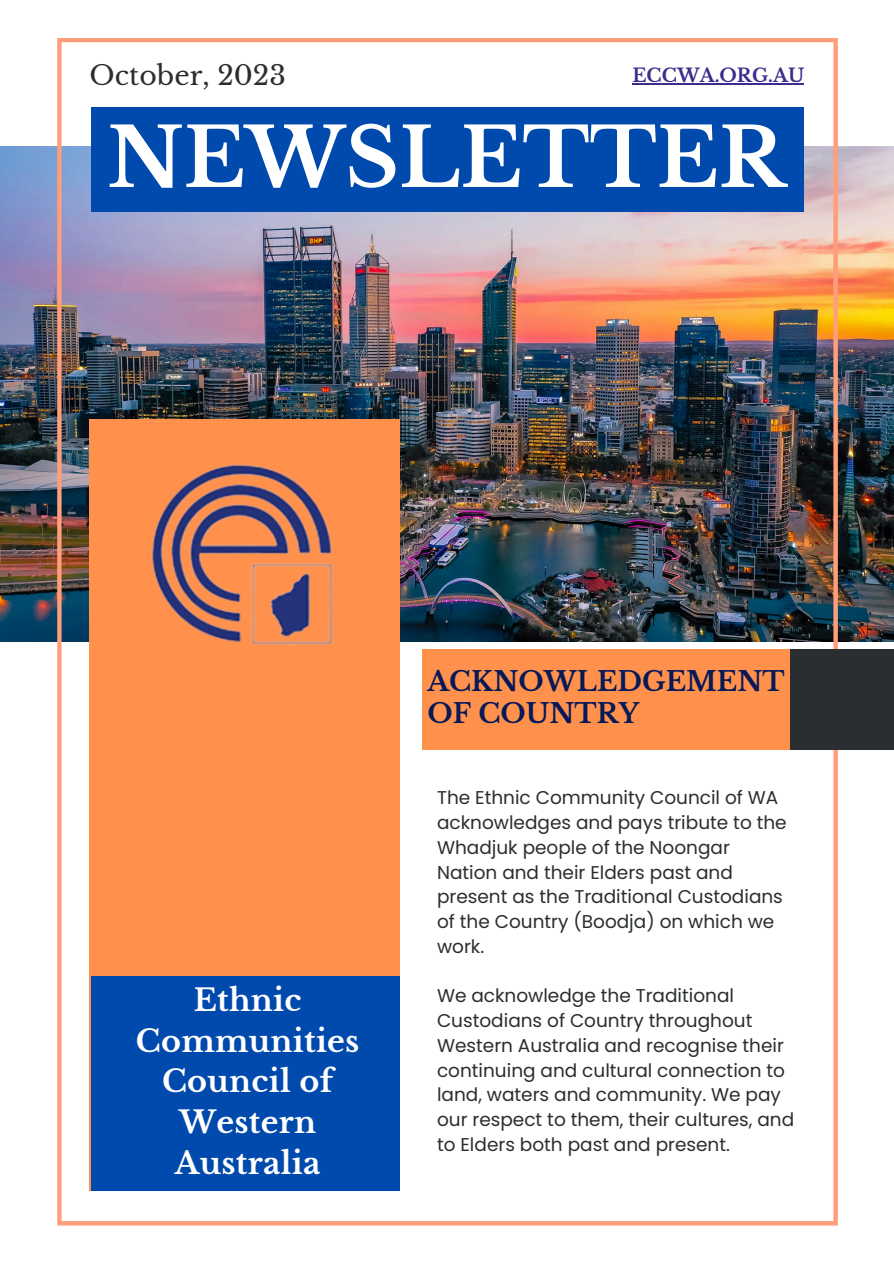
<style>
.page{position:relative;width:894px;height:1264px;background:#fff}
.page>*{position:absolute;margin:0;border:0;box-sizing:border-box;transform-origin:0 0}
.t1{font:700 81.15px "Libre Baskerville";color:#fff}
.t2{font:700 30.3px/40.5px "Libre Baskerville";letter-spacing:.01em;color:#fff;text-align:center}
.t3{font:700 26.85px/31.5px "Libre Baskerville";color:#081957}
.t4{font:26.7px "Libre Baskerville";color:#2a2e30}
.t5{font:18.45px/24.8px "Poppins";color:#2a2e30}
.t6{font:700 18.45px "Libre Baskerville";color:#3d2b8d}
</style>
<div class="page">
<img style="left:0;top:146px;width:893px;height:495px">
<img style="left:57px;top:38px;width:780px;height:1187px">
<div style="left:89px;top:419px;width:311px;height:771px;background:#ff914d"></div>
<div style="left:422px;top:649px;width:471px;height:100px;background:#ff914d"></div>
<div style="left:91px;top:976px;width:308px;height:214px;background:#004aad"></div>
<div style="left:790px;top:649px;width:103px;height:100px;background:#2a2e30"></div>
<div style="left:91px;top:107px;width:712px;height:105px;background:#004aad"></div>
<img style="left:151px;top:464px;width:182px;height:181px">
<hr style="left:632px;top:83px;width:172px;height:2px;background:#3d2b8d">
<h1 class="t4" style="left:90px;top:59px;width:198px">October, 2023</h1>
<p class="t6" style="left:632px;top:64px;width:173px">ECCWA.ORG.AU</p>
<h5 class="t1" style="left:107px;top:108px;width:679px">NEWSLETTER</h5>
<h3 class="t2" style="left:136px;top:980px;width:225px">Ethnic<br>Communities<br>Council of<br>Western<br>Australia</h3>
<p class="t3" style="left:427px;top:666px;width:359px">ACKNOWLEDGEMENT<br>OF COUNTRY</p>
<p class="t5" style="left:437px;top:785px;width:351px">The Ethnic Community Council of WA acknowledges and pays tribute to the<br>Whadjuk people of the Noongar<br>Nation and their Elders past and present as the Traditional Custodians of the Country (Boodja) on which we work.</p>
<h2 class="t5" style="left:437px;top:983px;width:358px">We acknowledge the Traditional Custodians of Country throughout Western Australia and recognise their continuing and cultural connection to land, waters and community. We pay our respect to them, their cultures, and to Elders both past and present.</h2>
</div>
